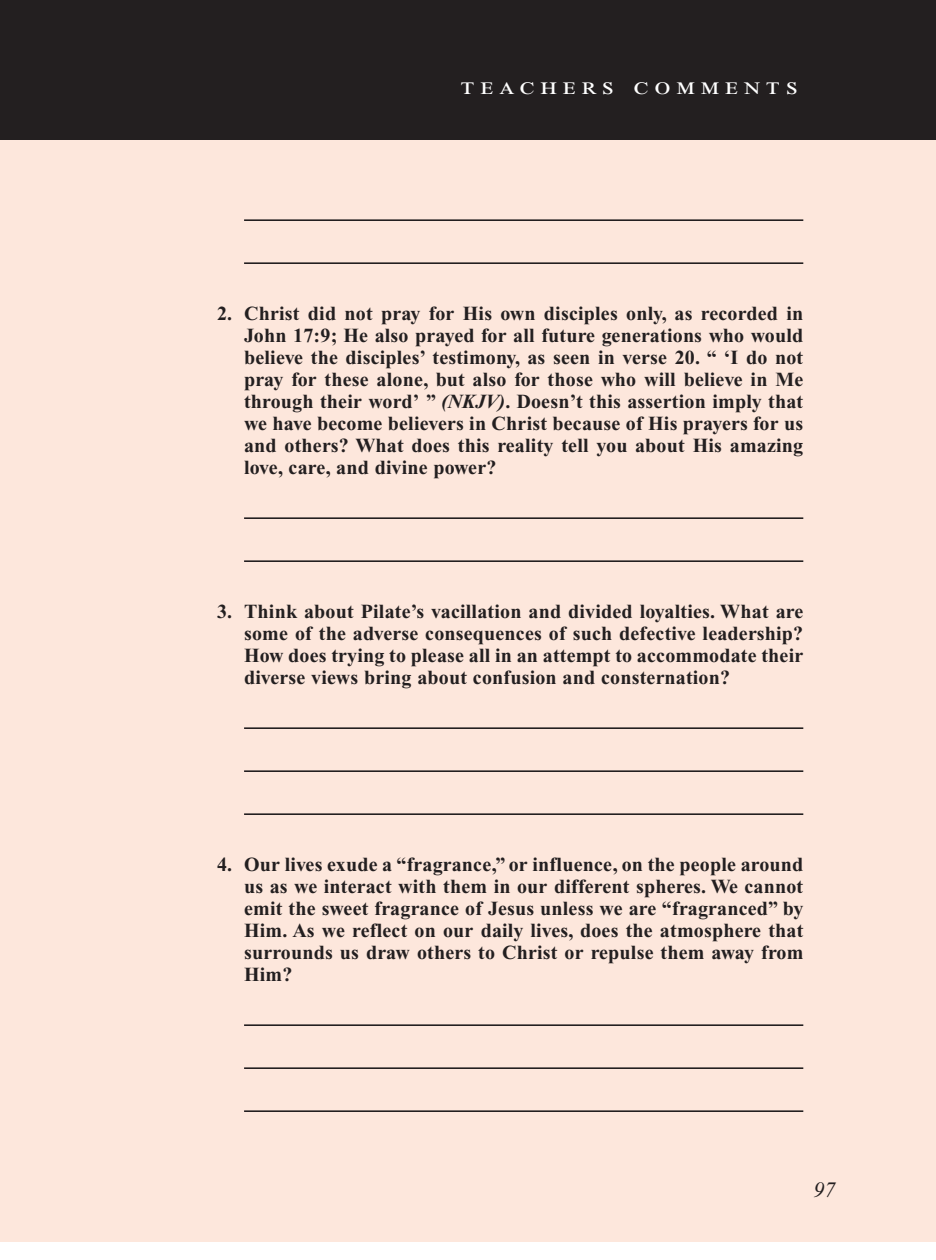
<style>
.page{position:relative;width:936px;height:1260px;background:#fff}
.page>*{position:absolute;margin:0;border:0;box-sizing:border-box;transform-origin:0 0}
.Teachers_Comments_He{font:24px "Times New Roman PS Std";letter-spacing:.2em;color:#fff;scale:1.2 1}
.PageNumbers{font:italic 22px "Times New Roman PS Std";color:#231f20}
.LifeApplication{font:700 20px/22px "Times New Roman PS Std";letter-spacing:.01em;color:#231f20;text-align:justify}
.s1{font-style:italic}
</style>
<div class="page">
<div style="left:0;top:134px;width:936px;height:1108px;background:#fde7dc"></div>
<hr style="left:244px;top:219px;width:559px;height:2px;background:#231f20">
<hr style="left:244px;top:262px;width:559px;height:2px;background:#231f20">
<hr style="left:244px;top:517px;width:559px;height:2px;background:#231f20">
<hr style="left:244px;top:560px;width:559px;height:2px;background:#231f20">
<hr style="left:244px;top:727px;width:559px;height:2px;background:#231f20">
<hr style="left:244px;top:770px;width:559px;height:2px;background:#231f20">
<hr style="left:244px;top:813px;width:559px;height:2px;background:#231f20">
<hr style="left:244px;top:1024px;width:559px;height:2px;background:#231f20">
<hr style="left:244px;top:1067px;width:559px;height:2px;background:#231f20">
<hr style="left:244px;top:1110px;width:559px;height:2px;background:#231f20">
<div style="left:0;top:0;width:936px;height:140px;background:#231f20"></div>
<p class="Teachers_Comments_He" style="left:461px;top:73px;width:283px">teachers comments</p>
<p class="LifeApplication" style="left:244px;top:303px;width:561px;text-indent:-27px">2. Christ did not pray for His own disciples only, as recorded in John 17:9; He also prayed for all future generations who would believe the disciples’ testimony, as seen in verse 20. “ ‘I do not pray for these alone, but also for those who will believe in Me through their word’ ” <span class="s1">(NKJV)</span>. Doesn’t this assertion imply that we have become believers in Christ because of His prayers for us and others? What does this reality tell you about His amazing love, care, and divine power?</p>
<p class="LifeApplication" style="left:244px;top:601px;width:561px;text-indent:-27px">3. Think about Pilate’s vacillation and divided loyalties. What are some of the adverse consequences of such defective leadership?<br>How does trying to please all in an attempt to accommodate their diverse views bring about confusion and consternation?</p>
<p class="LifeApplication" style="left:244px;top:854px;width:561px;text-indent:-27px">4. Our lives exude a “fragrance,” or influence, on the people around us as we interact with them in our different spheres. We cannot emit the sweet fragrance of Jesus unless we are “fragranced” by Him. As we reflect on our daily lives, does the atmosphere that surrounds us draw others to Christ or repulse them away from Him?</p>
<p class="PageNumbers" style="left:813px;top:1178px;width:23px">97</p>
</div>
